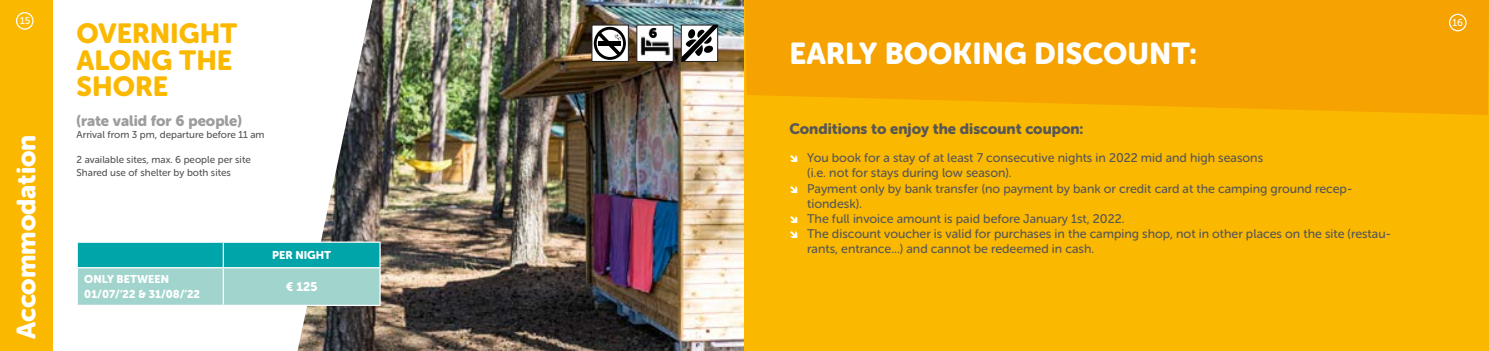
<style>
.page{position:relative;width:1489px;height:351px;background:#fff}
.page>*{position:absolute;margin:0;border:0;box-sizing:border-box;transform-origin:0 0}
.t1{font:30px "Museo Sans Rounded 900";color:#fff}
.t2{font:27.5px/26.2px "Museo Sans Rounded 900";color:#fbb800}
.t3{font:26.25px "Museo Sans Rounded 900";color:#fff}
.t4{font:15px "Museo Sans Rounded 900";color:#575756}
.t5{font:15px "Museo Sans Rounded 900";color:#9d9d9c}
.t6{font:14px "Museo Sans Rounded";color:#000}
.t7{font:12.5px/15px "Museo Sans Rounded 500";color:#575756}
.t8{font:12.5px "Museo Sans Rounded 900";color:#fff}
.t9{font:11.25px/15px "Museo Sans Rounded 900";color:#fff}
.t10{font:10px/12.5px "Museo Sans Rounded 500";color:#575756}
.t11{font:10px "Museo Sans Rounded 500";color:#fff}
</style>
<div class="page">
<img style="left:297px;top:0;width:447px;height:351px">
<div style="left:744px;top:0;width:744px;height:351px;background:#fbb800"></div>
<svg style="left:745px;top:0;width:743px;height:115px;background:#f6a300"></svg>
<div style="left:1448px;top:14px;width:18px;height:17px;border:1px solid #fff;border-radius:50%"></div>
<div style="left:0;top:0;width:53px;height:351px;background:#fbb800"></div>
<div style="left:16px;top:12px;width:18px;height:18px;border:1px solid #fff;border-radius:50%"></div>
<div style="left:681px;top:25px;width:37px;height:37px;background:#272222"></div>
<svg style="left:681px;top:25px;width:37px;height:36px"></svg>
<div style="left:636px;top:25px;width:37px;height:37px;background:#fff;border:1px solid #241f21"></div>
<img style="left:640px;top:36px;width:30px;height:20px">
<div style="left:591px;top:25px;width:37px;height:37px;background:#fff;border:1px solid #241f21"></div>
<svg style="left:594px;top:27px;width:32px;height:33px"></svg>
<hr style="left:223px;top:241px;width:157px;height:2px;background:#fff">
<svg style="left:77px;top:242px;width:303px;height:63px;background:#64c2c0"></svg>
<hr style="left:77px;top:267px;width:146px;height:1px;background:#fff">
<hr style="left:77px;top:268px;width:1px;height:37px;background:#fff">
<hr style="left:223px;top:267px;width:157px;height:1px;background:#fff">
<hr style="left:223px;top:268px;width:1px;height:37px;background:#fff">
<hr style="left:379px;top:268px;width:1px;height:37px;background:#fff">
<hr style="left:223px;top:305px;width:157px;height:1px;background:#fff">
<p class="t11" style="left:20px;top:15px;width:12px">15</p>
<h3 class="t3" style="left:11px;top:339px;width:206px;rotate:-90deg">Accommodation</h3>
<h2 class="t2" style="left:77px;top:21px;width:162px">OVERNIGHT<br>ALONG THE<br>SHORE</h2>
<p class="t5" style="left:77px;top:112px;width:167px">(rate valid for 6 people)</p>
<p class="t10" style="left:77px;top:129px;width:189px">Arrival from 3 pm, departure before 11 am</p>
<p class="t10" style="left:77px;top:154px;width:176px">2 available sites, max. 6 people per site<br>Shared use of shelter by both sites</p>
<p class="t9" style="left:272px;top:248px;width:61px">PER NIGHT</p>
<p class="t9" style="left:84px;top:272px;width:117px">ONLY BETWEEN<br>01/07/’22 &amp; 31/08/’22</p>
<p class="t8" style="left:286px;top:280px;width:33px">€ 125</p>
<p class="t6" style="left:648px;top:25px;width:10px">6</p>
<h1 class="t1" style="left:789px;top:36px;width:409px">EARLY BOOKING DISCOUNT:</h1>
<p class="t4" style="left:789px;top:120px;width:295px">Conditions to enjoy the discount coupon:</p>
<p class="t7" style="left:807px;top:151px;width:585px">You book for a stay of at least 7 consecutive nights in 2022 mid and high seasons<br>(i.e. not for stays during low season).<br>Payment only by bank transfer (no payment by bank or credit card at the camping ground recep&shy;tiondesk).<br>The full invoice amount is paid before January 1st, 2022.<br>The discount voucher is valid for purchases in the camping shop, not in other places on the site (restau&shy;rants, entrance...) and cannot be redeemed in cash.</p>
<p class="t11" style="left:1452px;top:17px;width:12px">16</p>
</div>
